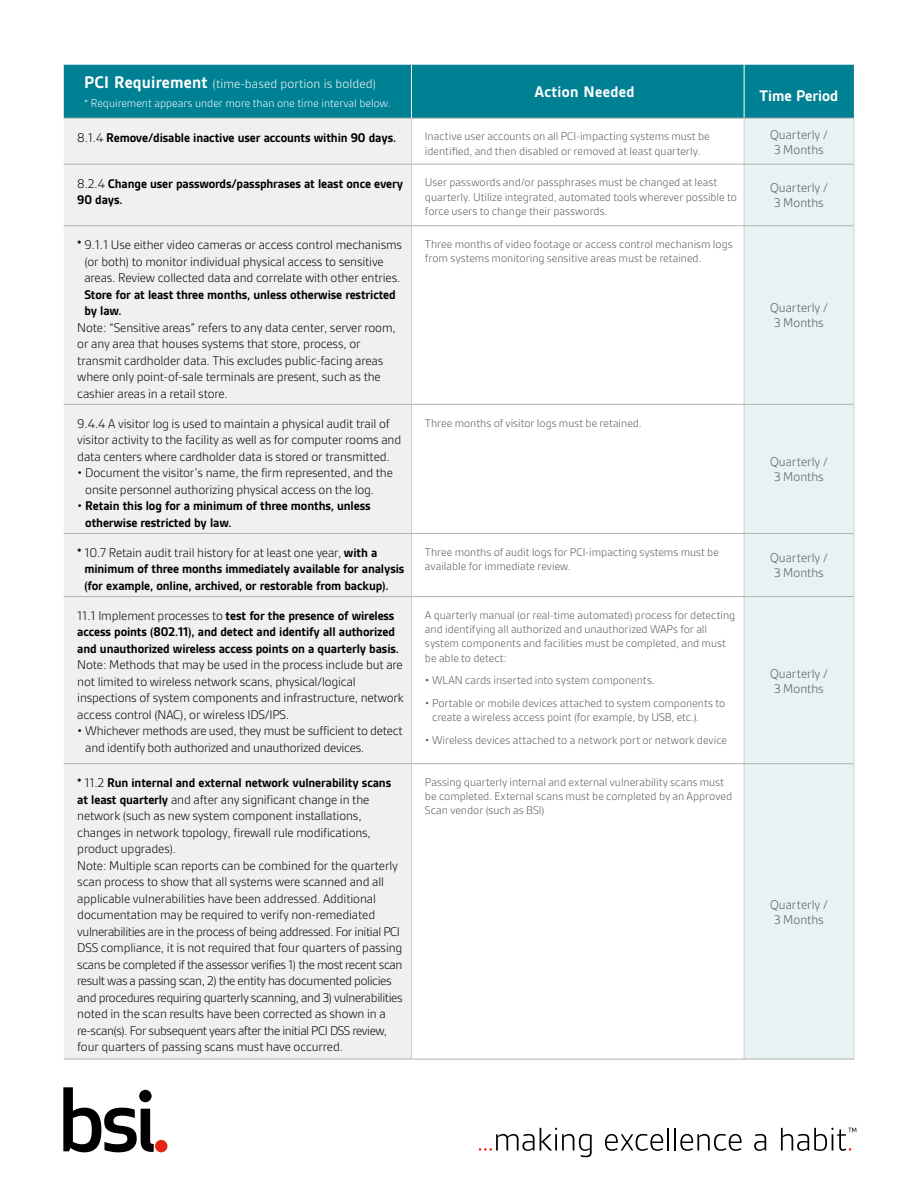
<style>
.page{position:relative;width:918px;height:1188px;background:#fff}
.page>*{position:absolute;margin:0;border:0;box-sizing:border-box;transform-origin:0 0}
.t1{font:700 16.5px "BSI Gesta";letter-spacing:.015em;color:#fff}
.t2{font:300 13.5px/16.5px "BSI Gesta";letter-spacing:-.01em;color:#000}
.t3{font:700 13.5px/16.5px "BSI Gesta";letter-spacing:-.01em;color:#000}
.t4{font:300 13.5px/15px "BSI Gesta";letter-spacing:-.005em;color:#575756}
.t5{font:300 13.5px "BSI Gesta";letter-spacing:.01em;color:#fff}
.t6{font:300 12px/14.2px "BSI Gesta";color:#575756}
.t7{font:300 12px "BSI Gesta";color:#fff}
.s1{font-weight:700;font-size:18px}
.s2{font-weight:300}
.s3{font-weight:700}
</style>
<div class="page">
<svg style="left:63px;top:1087px;width:91px;height:65px"></svg>
<div style="left:155px;top:1140px;width:12px;height:12px;background:#e42313;border-radius:50%"></div>
<svg style="left:479px;top:1128px;width:113px;height:29px"></svg>
<svg style="left:605px;top:1134px;width:58px;height:17px"></svg>
<hr style="left:667px;top:1128px;width:2px;height:23px;background:#000">
<hr style="left:674px;top:1128px;width:2px;height:23px;background:#000">
<svg style="left:680px;top:1134px;width:62px;height:17px"></svg>
<svg style="left:754px;top:1134px;width:12px;height:17px"></svg>
<svg style="left:781px;top:1128px;width:75px;height:23px"></svg>
<div style="left:64px;top:65px;width:790px;height:53px;background:#008193"></div>
<div style="left:64px;top:119px;width:347px;height:940px;background:#f0f0f0"></div>
<div style="left:745px;top:119px;width:109px;height:940px;background:#e7f2f5"></div>
<hr style="left:744px;top:119px;width:1px;height:45px;background:#d0d0d0">
<hr style="left:854px;top:119px;width:1px;height:45px;background:#d0d0d0">
<hr style="left:744px;top:165px;width:1px;height:60px;background:#d0d0d0">
<hr style="left:854px;top:164px;width:1px;height:62px;background:#d0d0d0">
<hr style="left:744px;top:226px;width:1px;height:178px;background:#d0d0d0">
<hr style="left:854px;top:226px;width:1px;height:178px;background:#d0d0d0">
<hr style="left:744px;top:405px;width:1px;height:128px;background:#d0d0d0">
<hr style="left:854px;top:404px;width:1px;height:129px;background:#d0d0d0">
<hr style="left:744px;top:534px;width:1px;height:62px;background:#d0d0d0">
<hr style="left:854px;top:533px;width:1px;height:64px;background:#d0d0d0">
<hr style="left:744px;top:597px;width:1px;height:166px;background:#d0d0d0">
<hr style="left:854px;top:597px;width:1px;height:167px;background:#d0d0d0">
<hr style="left:744px;top:764px;width:1px;height:295px;background:#d0d0d0">
<hr style="left:854px;top:764px;width:1px;height:295px;background:#d0d0d0">
<hr style="left:411px;top:119px;width:1px;height:45px;background:#d0d0d0">
<hr style="left:411px;top:165px;width:1px;height:60px;background:#d0d0d0">
<hr style="left:411px;top:226px;width:1px;height:178px;background:#d0d0d0">
<hr style="left:411px;top:405px;width:1px;height:128px;background:#d0d0d0">
<hr style="left:411px;top:534px;width:1px;height:62px;background:#d0d0d0">
<hr style="left:411px;top:597px;width:1px;height:166px;background:#d0d0d0">
<hr style="left:411px;top:764px;width:1px;height:295px;background:#d0d0d0">
<hr style="left:64px;top:118px;width:347px;height:1px;background:#b3b2b2">
<hr style="left:411px;top:118px;width:333px;height:1px;background:#b3b2b2">
<hr style="left:744px;top:118px;width:110px;height:1px;background:#b3b2b2">
<hr style="left:64px;top:164px;width:347px;height:1px;background:#b3b2b2">
<hr style="left:411px;top:164px;width:333px;height:1px;background:#b3b2b2">
<hr style="left:744px;top:164px;width:110px;height:1px;background:#b3b2b2">
<hr style="left:64px;top:225px;width:347px;height:1px;background:#b3b2b2">
<hr style="left:411px;top:225px;width:333px;height:1px;background:#b3b2b2">
<hr style="left:744px;top:225px;width:110px;height:1px;background:#b3b2b2">
<hr style="left:64px;top:404px;width:347px;height:1px;background:#b3b2b2">
<hr style="left:411px;top:404px;width:333px;height:1px;background:#b3b2b2">
<hr style="left:744px;top:404px;width:110px;height:1px;background:#b3b2b2">
<hr style="left:64px;top:533px;width:347px;height:1px;background:#b3b2b2">
<hr style="left:411px;top:533px;width:333px;height:1px;background:#b3b2b2">
<hr style="left:744px;top:533px;width:110px;height:1px;background:#b3b2b2">
<hr style="left:64px;top:596px;width:347px;height:1px;background:#b3b2b2">
<hr style="left:411px;top:596px;width:333px;height:1px;background:#b3b2b2">
<hr style="left:744px;top:596px;width:110px;height:1px;background:#b3b2b2">
<hr style="left:64px;top:763px;width:347px;height:1px;background:#b3b2b2">
<hr style="left:411px;top:763px;width:333px;height:1px;background:#b3b2b2">
<hr style="left:744px;top:763px;width:110px;height:1px;background:#b3b2b2">
<hr style="left:64px;top:1059px;width:347px;height:1px;background:#b3b2b2">
<hr style="left:411px;top:1059px;width:333px;height:1px;background:#b3b2b2">
<hr style="left:744px;top:1059px;width:110px;height:1px;background:#b3b2b2">
<hr style="left:411px;top:65px;width:1px;height:53px;background:#fff">
<hr style="left:744px;top:65px;width:1px;height:53px;background:#fff">
<p class="t5" style="left:84px;top:77px;width:294px"><span class="s1">PCI Requirement</span> (time-based portion is bolded)</p>
<p class="t7" style="left:84px;top:97px;width:308px">* Requirement appears under more than one time interval below.</p>
<p class="t1" style="left:534px;top:83px;width:102px">Action Needed</p>
<p class="t1" style="left:760px;top:86px;width:80px">Time Period</p>
<p class="t3" style="left:77px;top:129px;width:320px"><span class="s2">8.1.4</span> Remove/disable inactive user accounts within 90 days.</p>
<p class="t6" style="left:425px;top:130px;width:286px">Inactive user accounts on all PCI-impacting systems must be identified, and then disabled or removed at least quarterly.</p>
<p class="t4" style="left:770px;top:127px;width:59px">Quarterly /<br>3 Months</p>
<p class="t3" style="left:77px;top:175px;width:327px"><span class="s2">8.2.4</span> Change user passwords/passphrases at least once every<br>90 days.</p>
<p class="t6" style="left:425px;top:176px;width:314px">User passwords and/or passphrases must be changed at least quarterly. Utilize integrated, automated tools wherever possible to force users to change their passwords.</p>
<p class="t4" style="left:770px;top:181px;width:59px">Quarterly /<br>3 Months</p>
<p class="t2" style="left:84px;top:237px;width:319px;text-indent:-7px"><span class="s3">*</span> 9.1.1 Use either video cameras or access control mechanisms (or both) to monitor individual physical access to sensitive areas. Review collected data and correlate with other entries.</p>
<p class="t3" style="left:84px;top:286px;width:313px">Store for at least three months, unless otherwise restricted by law.</p>
<p class="t2" style="left:77px;top:319px;width:320px">Note: “Sensitive areas” refers to any data center, server room, or any area that houses systems that store, process, or transmit cardholder data. This excludes public-facing areas where only point-of-sale terminals are present, such as the cashier areas in a retail store.</p>
<p class="t6" style="left:425px;top:237px;width:309px">Three months of video footage or access control mechanism logs from systems monitoring sensitive areas must be retained.</p>
<p class="t4" style="left:770px;top:301px;width:59px">Quarterly /<br>3 Months</p>
<p class="t2" style="left:77px;top:415px;width:326px">9.4.4 A visitor log is used to maintain a physical audit trail of visitor activity to the facility as well as for computer rooms and data centers where cardholder data is stored or transmitted.</p>
<p class="t2" style="left:85px;top:465px;width:309px;text-indent:-8px">• Document the visitor’s name, the firm represented, and the onsite personnel authorizing physical access on the log.</p>
<p class="t3" style="left:85px;top:498px;width:287px;text-indent:-8px"><span class="s2">•</span> Retain this log for a minimum of three months, unless otherwise restricted by law.</p>
<p class="t6" style="left:425px;top:416px;width:218px">Three months of visitor logs must be retained.</p>
<p class="t4" style="left:770px;top:455px;width:59px">Quarterly /<br>3 Months</p>
<p class="t3" style="left:84px;top:544px;width:321px;text-indent:-7px">* <span class="s2">10.7 Retain audit trail history for at least one year,</span> with a minimum of three months immediately available for analysis (for example, online, archived, or restorable from backup).</p>
<p class="t6" style="left:425px;top:545px;width:296px">Three months of audit logs for PCI-impacting systems must be available for immediate review.</p>
<p class="t4" style="left:770px;top:551px;width:59px">Quarterly /<br>3 Months</p>
<p class="t3" style="left:77px;top:607px;width:323px"><span class="s2">11.1 Implement processes to</span> test for the presence of wireless access points (802.11), and detect and identify all authorized and unauthorized wireless access points on a quarterly basis.</p>
<p class="t2" style="left:77px;top:657px;width:328px">Note: Methods that may be used in the process include but are not limited to wireless network scans, physical/logical inspections of system components and infrastructure, network access control (NAC), or wireless IDS/IPS.</p>
<p class="t2" style="left:85px;top:723px;width:319px;text-indent:-8px">• Whichever methods are used, they must be sufficient to detect and identify both authorized and unauthorized devices.</p>
<p class="t6" style="left:425px;top:608px;width:312px">A quarterly manual (or real-time automated) process for detecting and identifying all authorized and unauthorized WAPs for all system components and facilities must be completed, and must be able to detect:</p>
<p class="t6" style="left:425px;top:673px;width:231px">• WLAN cards inserted into system components.</p>
<p class="t6" style="left:432px;top:696px;width:295px;text-indent:-7px">• Portable or mobile devices attached to system components to create a wireless access point (for example, by USB, etc.).</p>
<p class="t6" style="left:425px;top:733px;width:304px">• Wireless devices attached to a network port or network device</p>
<p class="t4" style="left:770px;top:666px;width:59px">Quarterly /<br>3 Months</p>
<p class="t2" style="left:77px;top:775px;width:327px"><span class="s3">*</span> 11.2 <span class="s3">Run internal and external network vulnerability scans at least quarterly</span> and after any significant change in the network (such as new system component installations, changes in network topology, firewall rule modifications, product upgrades).<br>Note: Multiple scan reports can be combined for the quarterly scan process to show that all systems were scanned and all applicable vulnerabilities have been addressed. Additional documentation may be required to verify non-remediated vulnerabilities are in the process of being addressed. For initial PCI DSS compliance, it is not required that four quarters of passing scans be completed if the assessor verifies 1) the most recent scan result was a passing scan, 2) the entity has documented policies and procedures requiring quarterly scanning, and 3) vulnerabilities noted in the scan results have been corrected as shown in a re-scan(s). For subsequent years after the initial PCI DSS review, four quarters of passing scans must have occurred.</p>
<p class="t6" style="left:425px;top:775px;width:309px">Passing quarterly internal and external vulnerability scans must be completed. External scans must be completed by an Approved<br>Scan vendor (such as BSI)</p>
<p class="t4" style="left:770px;top:897px;width:59px">Quarterly /<br>3 Months</p>
</div>
